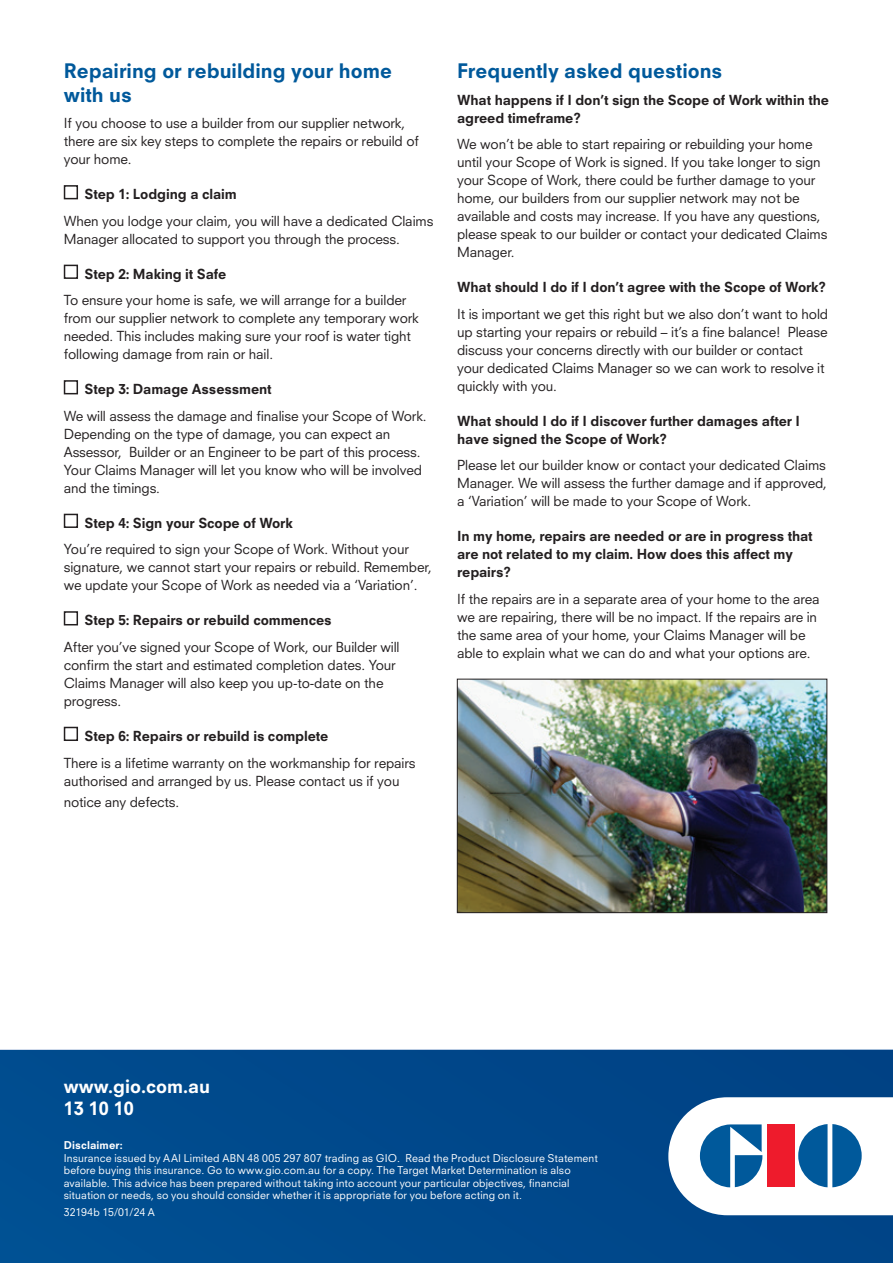
<style>
.page{position:relative;width:893px;height:1263px;background:#fff}
.page>*{position:absolute;margin:0;border:0;box-sizing:border-box;transform-origin:0 0}
.t1{font:800 19.5px/23.4px "Neuzeit SLT Std";color:#00599b}
.t2{font:800 18px/21.6px "Neuzeit SLT Std";color:#fff}
.t3{font:13.5px/18px "Neuzeit SLT Std";letter-spacing:-.01em;color:#231f20}
.t4{font:800 13.5px/18px "Neuzeit SLT Std";letter-spacing:-.01em;color:#231f20}
.t5{font:10.5px/12.6px "Neuzeit SLT Std";letter-spacing:.015em;color:#fff}
.t6{font:10.5px "Neuzeit SLT Std";letter-spacing:-.01em;color:#fff}
.t7{font:800 10.5px "Neuzeit SLT Std";letter-spacing:.01em;color:#fff}
</style>
<div class="page">
<div style="left:0;top:1050px;width:893px;height:213px;background:#00498c"></div>
<svg style="left:668px;top:1097px;width:225px;height:118px"></svg>
<div style="left:64px;top:185px;width:14px;height:14px;border:2px solid #231f20"></div>
<div style="left:64px;top:265px;width:14px;height:14px;border:2px solid #231f20"></div>
<div style="left:64px;top:380px;width:14px;height:14px;border:2px solid #231f20"></div>
<div style="left:64px;top:514px;width:14px;height:14px;border:2px solid #231f20"></div>
<div style="left:64px;top:611px;width:14px;height:14px;border:2px solid #231f20"></div>
<div style="left:64px;top:727px;width:14px;height:14px;border:2px solid #231f20"></div>
<img style="left:459px;top:681px;width:366px;height:230px">
<div style="left:457px;top:679px;width:370px;height:234px;border:1px solid #231f20"></div>
<h1 class="t1" style="left:64px;top:59px;width:330px">Repairing or rebuilding your home with us</h1>
<p class="t3" style="left:64px;top:114px;width:357px">If you choose to use a builder from our supplier network, there are six key steps to complete the repairs or rebuild of your home.</p>
<p class="t4" style="left:85px;top:185px;width:154px">Step 1: Lodging a claim</p>
<p class="t3" style="left:64px;top:212px;width:371px">When you lodge your claim, you will have a dedicated Claims<br>Manager allocated to support you through the process.</p>
<p class="t4" style="left:85px;top:265px;width:143px">Step 2: Making it Safe</p>
<p class="t3" style="left:64px;top:291px;width:357px">To ensure your home is safe, we will arrange for a builder from our supplier network to complete any temporary work needed. This includes making sure your roof is water tight following damage from rain or hail.</p>
<p class="t4" style="left:85px;top:380px;width:189px">Step 3: Damage Assessment</p>
<p class="t3" style="left:64px;top:407px;width:364px">We will assess the damage and finalise your Scope of Work.<br>Depending on the type of damage, you can expect an Assessor, Builder or an Engineer to be part of this process.<br>Your Claims Manager will let you know who will be involved and the timings.</p>
<p class="t4" style="left:85px;top:514px;width:210px">Step 4: Sign your Scope of Work</p>
<p class="t3" style="left:64px;top:540px;width:369px">You’re required to sign your Scope of Work. Without your signature, we cannot start your repairs or rebuild. Remember, we update your Scope of Work as needed via a ‘Variation’.</p>
<p class="t4" style="left:85px;top:611px;width:249px">Step 5: Repairs or rebuild commences</p>
<p class="t3" style="left:64px;top:638px;width:337px">After you’ve signed your Scope of Work, our Builder will confirm the start and estimated completion dates. Your Claims Manager will also keep you up-to-date on the progress.</p>
<p class="t4" style="left:85px;top:727px;width:245px">Step 6: Repairs or rebuild is complete</p>
<p class="t3" style="left:64px;top:753px;width:353px">There is a lifetime warranty on the workmanship for repairs authorised and arranged by us. Please contact us if you</p>
<p class="t3" style="left:64px;top:793px;width:117px">notice any defects.</p>
<h1 class="t1" style="left:457px;top:59px;width:267px">Frequently asked questions</h1>
<p class="t4" style="left:457px;top:91px;width:373px">What happens if I don’t sign the Scope of Work within the agreed timeframe?</p>
<p class="t3" style="left:457px;top:135px;width:372px">We won’t be able to start repairing or rebuilding your home until your Scope of Work is signed. If you take longer to sign your Scope of Work, there could be further damage to your home, our builders from our supplier network may not be available and costs may increase. If you have any questions, please speak to our builder or contact your dedicated Claims Manager.</p>
<p class="t4" style="left:457px;top:278px;width:370px">What should I do if I don’t agree with the Scope of Work?</p>
<p class="t3" style="left:457px;top:305px;width:373px">It is important we get this right but we also don’t want to hold up starting your repairs or rebuild – it’s a fine balance! Please discuss your concerns directly with our builder or contact your dedicated Claims Manager so we can work to resolve it quickly with you.</p>
<p class="t4" style="left:457px;top:412px;width:344px">What should I do if I discover further damages after I have signed the Scope of Work?</p>
<p class="t3" style="left:457px;top:456px;width:371px;text-align:justify">Please let our builder know or contact your dedicated Claims Manager. We will assess the further damage and if approved, a ‘Variation’ will be made to your Scope of Work.</p>
<p class="t4" style="left:457px;top:527px;width:357px">In my home, repairs are needed or are in progress that are not related to my claim. How does this affect my repairs?</p>
<p class="t3" style="left:457px;top:590px;width:364px">If the repairs are in a separate area of your home to the area we are repairing, there will be no impact. If the repairs are in the same area of your home, your Claims Manager will be able to explain what we can do and what your options are.</p>
<h2 class="t2" style="left:64px;top:1076px;width:148px">www.gio.com.au<br>13 10 10</h2>
<p class="t7" style="left:64px;top:1139px;width:61px">Disclaimer:</p>
<p class="t5" style="left:64px;top:1151px;width:536px">Insurance issued by AAI Limited ABN 48 005 297 807 trading as GIO. Read the Product Disclosure Statement before buying this insurance. Go to www.gio.com.au for a copy. The Target Market Determination is also available. This advice has been prepared without taking into account your particular objectives, financial situation or needs, so you should consider whether it is appropriate for you before acting on it.</p>
<p class="t6" style="left:64px;top:1206px;width:93px">32194b 15/01/24 A</p>
</div>
